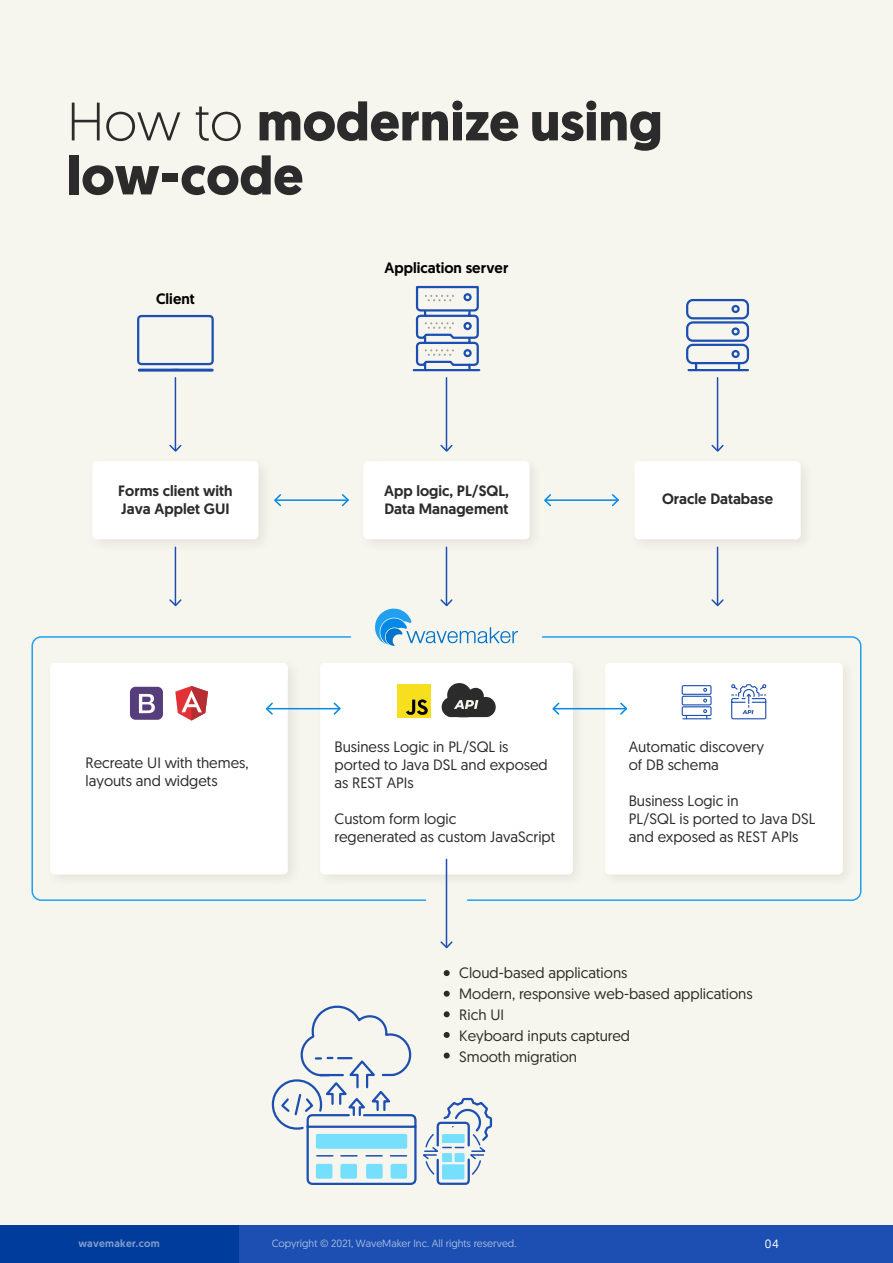
<style>
.page{position:relative;width:893px;height:1263px;background:#fff}
.page>*{position:absolute;margin:0;border:0;box-sizing:border-box;transform-origin:0 0}
.t1{font:700 54px/54px "Geomanist";color:#2b2b2b}
.t2{font:15px/18px "Geomanist";color:#2b2b2b}
.t3{font:500 15px/18px "Geomanist";color:#2b2b2b}
.t4{font:500 15px "Geomanist";color:#000}
.t5{font:12px "Geomanist";color:#fff}
.t6{font:10.5px "Geomanist";color:#fff}
.t7{font:500 10.5px "Geomanist";letter-spacing:.025em;color:#fff}
.s1{font-weight:300}
</style>
<div class="page">
<div style="left:0;top:0;width:892px;height:1262px;background:#f7f6ee"></div>
<div style="left:0;top:1225px;width:893px;height:38px;background:#1c4fb1"></div>
<div style="left:0;top:1225px;width:238px;height:38px;background:#003c9b"></div>
<svg style="left:444px;top:970px;width:6px;height:6px"></svg>
<svg style="left:444px;top:991px;width:6px;height:6px"></svg>
<div style="left:320px;top:663px;width:253px;height:211px;background:#fff;border-radius:4px"></div>
<svg style="left:271px;top:1005px;width:222px;height:180px"></svg>
<div style="left:397px;top:684px;width:33px;height:33px;background:#f7df1e"></div>
<svg style="left:442px;top:683px;width:24px;height:34px"></svg>
<svg style="left:466px;top:636px;width:396px;height:265px"></svg>
<svg style="left:31px;top:636px;width:396px;height:265px"></svg>
<hr style="left:414px;top:369px;width:65px;height:2px;background:#1c4fb1">
<svg style="left:415px;top:285px;width:65px;height:87px"></svg>
<div style="left:363px;top:461px;width:167px;height:78px;background:#fff;border-radius:4px"></div>
<hr style="left:446px;top:378px;width:1px;height:72px;background:#1c4fb1">
<svg style="left:440px;top:443px;width:13px;height:9px"></svg>
<hr style="left:139px;top:369px;width:73px;height:3px;background:#1c4fb1">
<svg style="left:137px;top:314px;width:77px;height:56px"></svg>
<div style="left:92px;top:461px;width:167px;height:78px;background:#fff;border-radius:4px"></div>
<hr style="left:175px;top:378px;width:1px;height:72px;background:#1c4fb1">
<svg style="left:169px;top:443px;width:13px;height:9px"></svg>
<div style="left:634px;top:461px;width:167px;height:78px;background:#fff;border-radius:4px"></div>
<div style="left:686px;top:299px;width:63px;height:20px;border:2px solid #1c4fb1;border-radius:6px"></div>
<div style="left:686px;top:321px;width:63px;height:21px;border:2px solid #1c4fb1;border-radius:6px"></div>
<div style="left:686px;top:344px;width:63px;height:20px;border:2px solid #1c4fb1;border-radius:6px"></div>
<hr style="left:688px;top:369px;width:60px;height:2px;background:#1c4fb1">
<svg style="left:730px;top:349px;width:11px;height:20px"></svg>
<svg style="left:731px;top:327px;width:9px;height:9px"></svg>
<svg style="left:731px;top:304px;width:9px;height:9px"></svg>
<hr style="left:717px;top:378px;width:1px;height:72px;background:#1c4fb1">
<svg style="left:711px;top:443px;width:13px;height:9px"></svg>
<hr style="left:276px;top:499px;width:72px;height:2px;background:#0089e7">
<svg style="left:274px;top:494px;width:8px;height:13px"></svg>
<svg style="left:340px;top:494px;width:9px;height:13px"></svg>
<hr style="left:546px;top:499px;width:72px;height:2px;background:#0089e7">
<svg style="left:544px;top:494px;width:8px;height:13px"></svg>
<svg style="left:610px;top:494px;width:9px;height:13px"></svg>
<hr style="left:446px;top:547px;width:1px;height:58px;background:#1c4fb1">
<svg style="left:374px;top:598px;width:144px;height:48px"></svg>
<hr style="left:175px;top:547px;width:1px;height:58px;background:#1c4fb1">
<svg style="left:169px;top:598px;width:13px;height:9px"></svg>
<hr style="left:717px;top:547px;width:1px;height:58px;background:#1c4fb1">
<svg style="left:711px;top:598px;width:13px;height:9px"></svg>
<hr style="left:446px;top:859px;width:1px;height:88px;background:#1c4fb1">
<svg style="left:440px;top:940px;width:13px;height:9px"></svg>
<hr style="left:267px;top:708px;width:73px;height:1px;background:#0089e7">
<svg style="left:264px;top:701px;width:10px;height:15px"></svg>
<svg style="left:332px;top:701px;width:10px;height:15px"></svg>
<hr style="left:554px;top:708px;width:72px;height:1px;background:#0089e7">
<svg style="left:551px;top:701px;width:10px;height:15px"></svg>
<svg style="left:619px;top:701px;width:9px;height:15px"></svg>
<h1 class="t1" style="left:67px;top:95px;width:597px"><span class="s1">How to</span> modernize using low-code</h1>
<p class="t4" style="left:156px;top:288px;width:40px">Client</p>
<p class="t4" style="left:385px;top:258px;width:125px">Application server</p>
<p class="t3" style="left:384px;top:481px;width:126px">App logic, PL/SQL,<br>Data Management</p>
<p class="t3" style="left:118px;top:481px;width:116px">Forms client with<br>Java Applet GUI</p>
<p class="t3" style="left:662px;top:490px;width:112px">Oracle Database</p>
<p class="t2" style="left:86px;top:753px;width:165px">Recreate UI with themes, layouts and widgets</p>
<p class="t2" style="left:335px;top:737px;width:215px">Business Logic in PL/SQL is ported to Java DSL and exposed as REST APIs</p>
<p class="t2" style="left:335px;top:809px;width:222px">Custom form logic<br>regenerated as custom JavaScript</p>
<p class="t2" style="left:629px;top:737px;width:137px">Automatic discovery of DB schema</p>
<p class="t2" style="left:629px;top:791px;width:188px">Business Logic in<br>PL/SQL is ported to Java DSL and exposed as REST APIs</p>
<p class="t2" style="left:459px;top:962px;width:295px;line-height:21px">Cloud-based applications<br>Modern, responsive web-based applications<br>Rich UI<br>Keyboard inputs captured<br>Smooth migration</p>
<p class="t7" style="left:78px;top:1237px;width:83px">wavemaker.com</p>
<p class="t6" style="left:272px;top:1237px;width:246px">Copyright © 2021, WaveMaker Inc. All rights reserved.</p>
<p class="t5" style="left:765px;top:1236px;width:15px">04</p>
<p class="t5" style="left:765px;top:1240px;width:15px">04</p>
</div>
